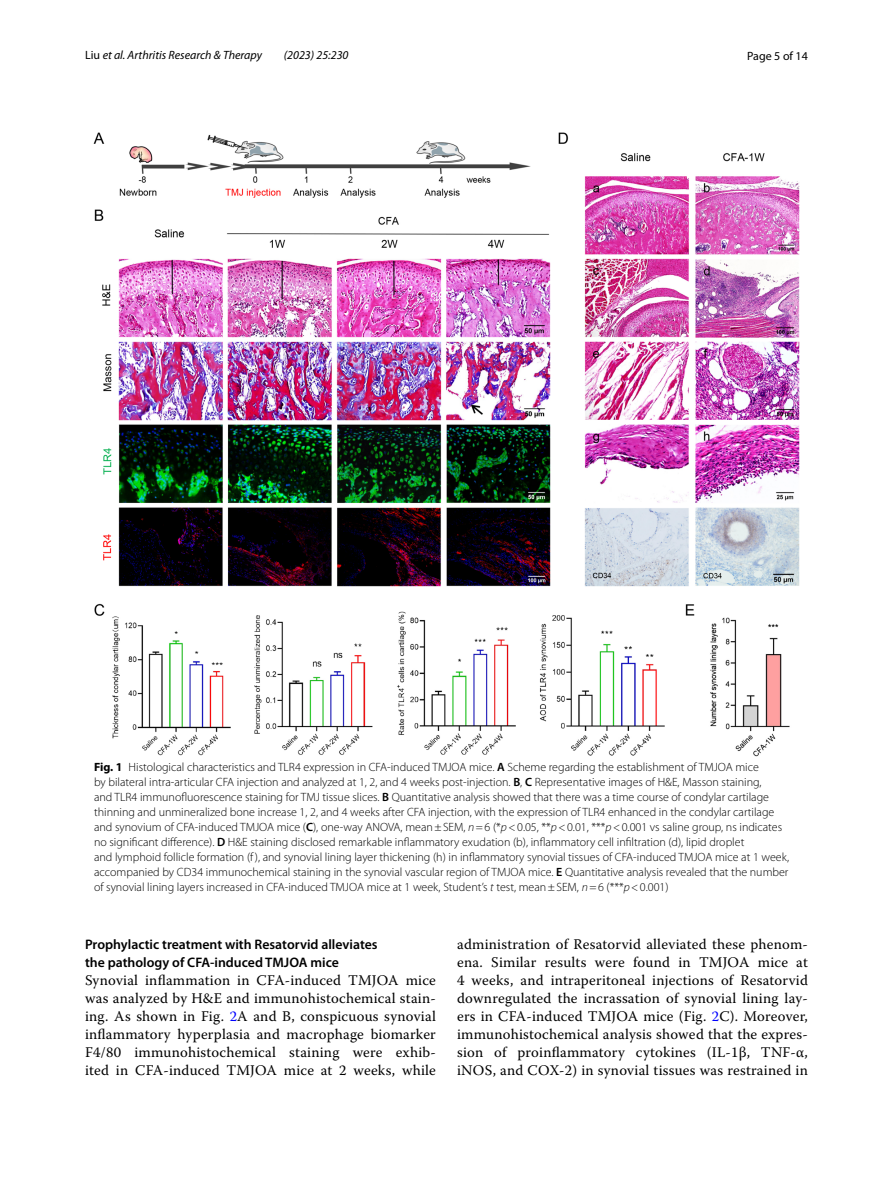
<style>
.page{position:relative;width:893px;height:1187px;background:#fff}
.page>*{position:absolute;margin:0;border:0;box-sizing:border-box;transform-origin:0 0}
.t1{font:14.7px/18px "Warnock Pro";letter-spacing:.015em;color:#000;text-align:justify}
.t2{font:600 13.8px/18px "Myriad Pro";color:#000}
.t3{font:300 12px/15px "Myriad Pro";color:#000}
.t4{font:italic 12px "Myriad Pro";color:#000}
.t5{font:12px "Myriad Pro";color:#000}
.s1{font-style:normal}
.s2{font-weight:700}
.s3{font-weight:600}
.s4{font-style:italic}
.s5{color:#00f}
</style>
<div class="page">
<img style="left:93px;top:133px;width:707px;height:623px">
<p class="t4" style="left:85px;top:48px;width:178px"><span class="s1">Liu</span> et al. Arthritis Research &amp; Therapy</p>
<p class="t4" style="left:284px;top:48px;width:66px">(2023) 25:230</p>
<p class="t5" style="left:747px;top:48px;width:62px">Page 5 of 14</p>
<p class="t3" style="left:94px;top:760px;width:697px"><span class="s2">Fig. 1</span> Histological characteristics and TLR4 expression in CFA-induced TMJOA mice. <span class="s3">A</span> Scheme regarding the establishment of TMJOA mice<br>by bilateral intra-articular CFA injection and analyzed at 1, 2, and 4 weeks post-injection. <span class="s3">B</span>, <span class="s3">C</span> Representative images of H&amp;E, Masson staining,<br>and TLR4 immunofluorescence staining for TMJ tissue slices. <span class="s3">B</span> Quantitative analysis showed that there was a time course of condylar cartilage thinning and unmineralized bone increase 1, 2, and 4 weeks after CFA injection, with the expression of TLR4 enhanced in the condylar cartilage and synovium of CFA-induced TMJOA mice (<span class="s3">C</span>), one-way ANOVA, mean±SEM, <span class="s4">n</span>=6 (*<span class="s4">p</span>&lt;0.05, **<span class="s4">p</span>&lt;0.01, ***<span class="s4">p</span>&lt;0.001 vs saline group, ns indicates no significant difference). <span class="s3">D</span> H&amp;E staining disclosed remarkable inflammatory exudation (b), inflammatory cell infiltration (d), lipid droplet<br>and lymphoid follicle formation (f ), and synovial lining layer thickening (h) in inflammatory synovial tissues of CFA-induced TMJOA mice at 1 week, accompanied by CD34 immunochemical staining in the synovial vascular region of TMJOA mice. <span class="s3">E</span> Quantitative analysis revealed that the number of synovial lining layers increased in CFA-induced TMJOA mice at 1 week, Student’s <span class="s4">t</span> test, mean±SEM, <span class="s4">n</span>=6 (***<span class="s4">p</span>&lt;0.001)</p>
<p class="t2" style="left:85px;top:934px;width:294px">Prophylactic treatment with Resatorvid alleviates the pathology of CFA‑induced TMJOA mice</p>
<p class="t1" style="left:85px;top:970px;width:352px">Synovial inflammation in CFA-induced TMJOA mice was analyzed by H&amp;E and immunohistochemical stain&shy;ing. As shown in Fig. <span class="s5">2</span>A and B, conspicuous synovial inflammatory hyperplasia and macrophage biomarker F4/80 immunohistochemical staining were exhib&shy;ited in CFA-induced TMJOA mice at 2 weeks, while</p>
<p class="t1" style="left:457px;top:935px;width:352px">administration of Resatorvid alleviated these phenom&shy;ena. Similar results were found in TMJOA mice at 4 weeks, and intraperitoneal injections of Resatorvid downregulated the incrassation of synovial lining lay&shy;ers in CFA-induced TMJOA mice (Fig. <span class="s5">2</span>C). Moreover, immunohistochemical analysis showed that the expres&shy;sion of proinflammatory cytokines (IL-1β, TNF-α, iNOS, and COX-2) in synovial tissues was restrained in</p>
</div>
